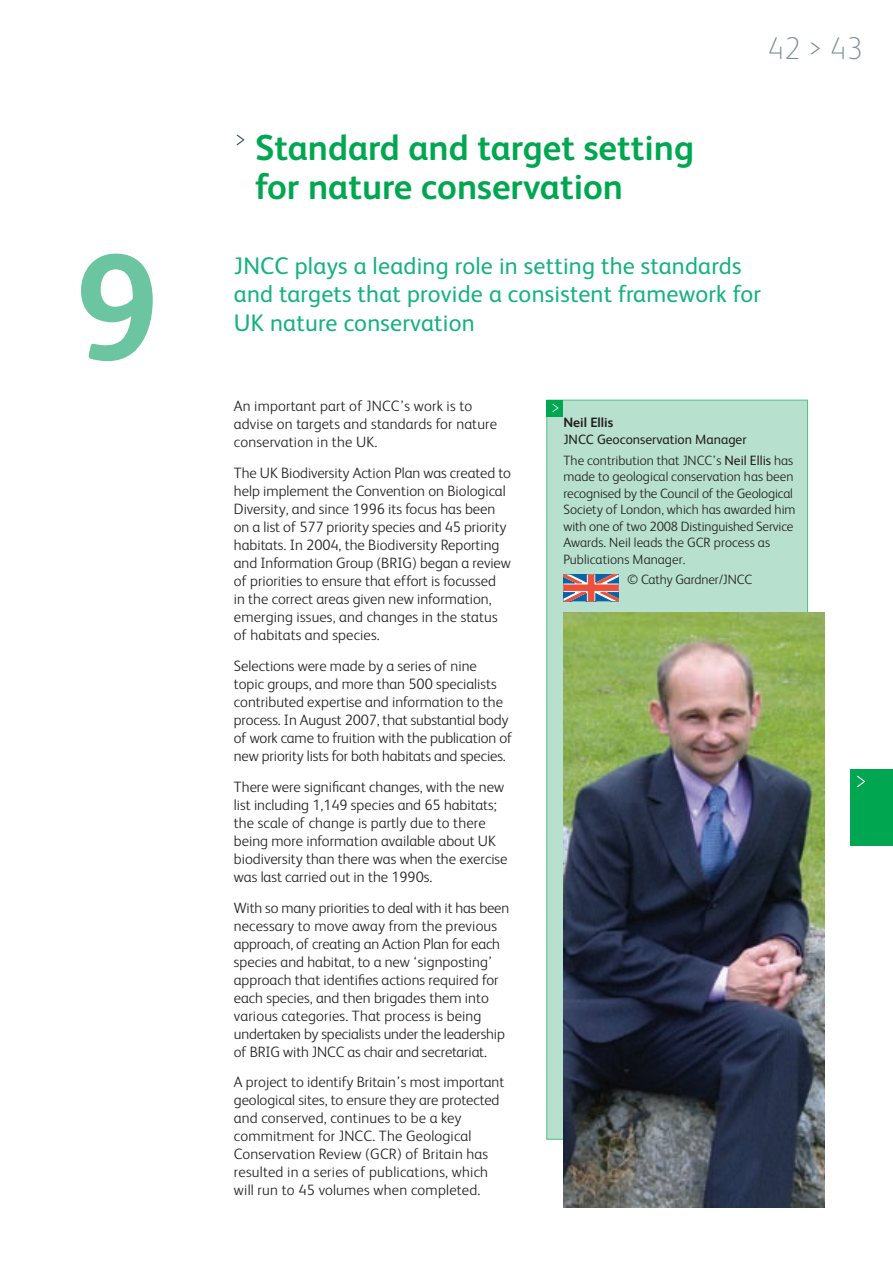
<style>
.page{position:relative;width:893px;height:1263px;background:#fff}
.page>*{position:absolute;margin:0;border:0;box-sizing:border-box;transform-origin:0 0}
.t1{font:700 150px "FS Albert";color:#6ac5a0}
.Chapter_heading{font:700 36px/39px "FS Albert";color:#00a750}
.t2{font:100 31.5px "FS Albert";color:#738a95}
.Chapter_standfirst{font:24px/28.5px "FS Albert";letter-spacing:.01em;color:#14b280}
.Body_text{font:300 15px/18px "FS Albert";color:#231f20}
.Picture_caption{font:300 13.5px/16.5px "FS Albert";color:#231f20}
.Picture_title{font:13.5px/16.5px "FS Albert";color:#231f20}
.s1{font-weight:700}
.s2{font-weight:400}
</style>
<div class="page">
<div style="left:850px;top:770px;width:43px;height:76px;background:#00a750"></div>
<svg style="left:857px;top:776px;width:8px;height:11px"></svg>
<div style="left:546px;top:400px;width:262px;height:740px;background:#b7e0ce"></div>
<div style="left:547px;top:400px;width:16px;height:16px;background:#00a750"></div>
<svg style="left:552px;top:404px;width:6px;height:8px"></svg>
<img style="left:563px;top:613px;width:262px;height:595px">
<svg style="left:563px;top:574px;width:56px;height:27px;background:#a87882"></svg>
<p class="t1" style="left:75px;top:223px;width:86px">9</p>
<h3 class="t2" style="left:767px;top:30px;width:97px">42 &gt; 43</h3>
<p class="Chapter_heading" style="left:255px;top:128px;width:440px;text-indent:-21px"><sup>&gt;</sup> Standard and target setting for nature conservation</p>
<p class="Chapter_standfirst" style="left:234px;top:251px;width:529px">JNCC plays a leading role in setting the standards and targets that provide a consistent framework for</p>
<p class="Chapter_standfirst" style="left:234px;top:308px;width:242px">UK nature conservation</p>
<p class="Body_text" style="left:234px;top:397px;width:265px">An important part of JNCC’s work is to advise on targets and standards for nature conservation in the UK.</p>
<p class="Body_text" style="left:234px;top:464px;width:279px">The UK Biodiversity Action Plan was created to help implement the Convention on Biological Diversity, and since 1996 its focus has been on a list of 577 priority species and 45 priority habitats. In 2004, the Biodiversity Reporting and Information Group (BRIG) began a review of priorities to ensure that effort is focussed<br>in the correct areas given new information, emerging issues, and changes in the status of habitats and species.</p>
<p class="Body_text" style="left:234px;top:657px;width:280px">Selections were made by a series of nine<br>topic groups, and more than 500 specialists contributed expertise and information to the process. In August 2007, that substantial body of work came to fruition with the publication of new priority lists for both habitats and species.</p>
<p class="Body_text" style="left:234px;top:777px;width:275px">There were significant changes, with the new list including 1,149 species and 65 habitats; the scale of change is partly due to there being more information available about UK biodiversity than there was when the exercise was last carried out in the 1990s.</p>
<p class="Body_text" style="left:234px;top:898px;width:277px">With so many priorities to deal with it has been necessary to move away from the previous approach, of creating an Action Plan for each species and habitat, to a new ‘signposting’ approach that identifies actions required for each species, and then brigades them into various categories. That process is being undertaken by specialists under the leadership of BRIG with JNCC as chair and secretariat.</p>
<p class="Body_text" style="left:234px;top:1073px;width:272px">A project to identify Britain’s most important geological sites, to ensure they are protected and conserved, continues to be a key commitment for JNCC. The Geological Conservation Review (GCR) of Britain has resulted in a series of publications, which will run to 45 volumes when completed.</p>
<p class="Picture_title" style="left:563px;top:414px;width:185px"><span class="s1">Neil Ellis<br></span>JNCC Geoconservation Manager</p>
<p class="Picture_caption" style="left:563px;top:452px;width:234px">The contribution that JNCC’s <span class="s2">Neil Ellis</span> has made to geological conservation has been recognised by the Council of the Geological Society of London, which has awarded him with one of two 2008 Distinguished Service Awards. Neil leads the GCR process as Publications Manager.</p>
<p class="Picture_caption" style="left:627px;top:571px;width:126px">© Cathy Gardner/JNCC</p>
</div>
